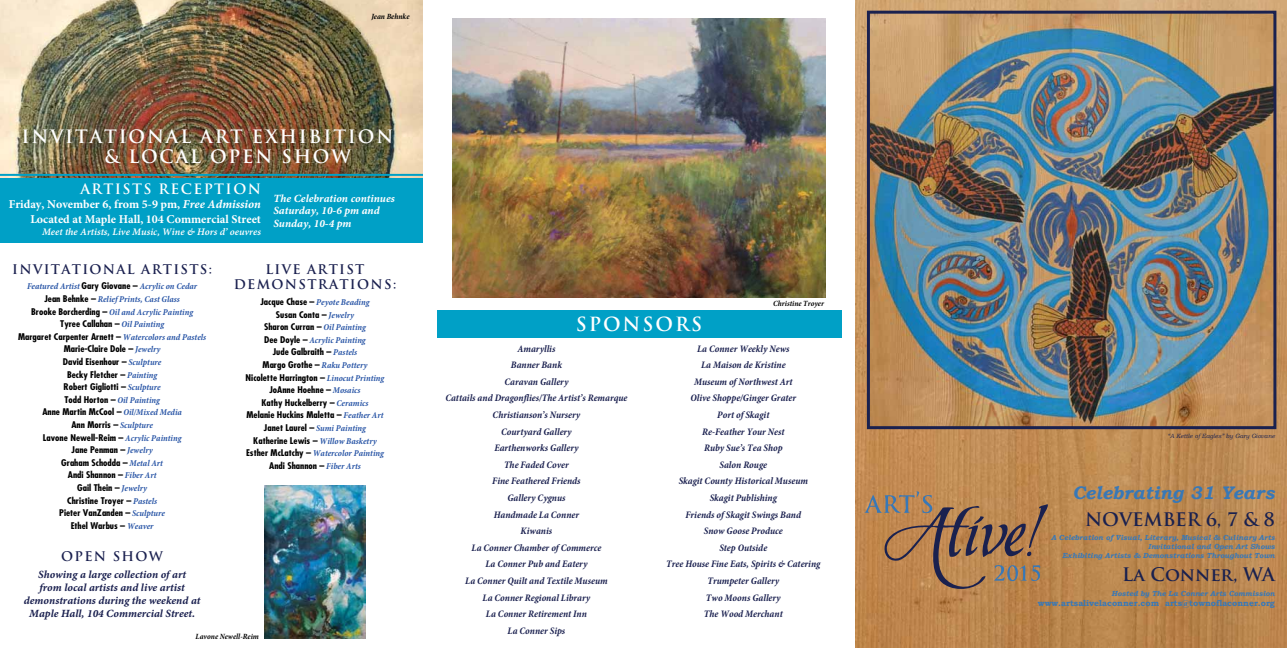
<style>
.page{position:relative;width:1287px;height:648px;background:#fff}
.page>*{position:absolute;margin:0;border:0;box-sizing:border-box;transform-origin:0 0}
.t1{font:700 19px "Trajan";letter-spacing:.1em;color:#fff}
.t2{font:700 18.2px "Trajan Pro";color:#1a214f}
.t3{font:italic 700 18.2px "Bookman Old Style";color:#3878b7}
.t4{font:700 18px/20px "Trajan";letter-spacing:.1em;color:#fff}
.t5{font:700 14px "Trajan";letter-spacing:.1em;color:#fff}
.t6{font:700 13px/15.6px "Trajan";letter-spacing:.1em;color:#1a204f;text-align:center}
.t7{font:700 12px/14.6px "Minion Pro";color:#fff;text-align:right}
.t8{font:11px/13px "Minion Pro Bold It Capt";color:#1a204f;text-align:center}
.t9{font:11px/12.6px "Minion Pro Bold It Capt";color:#fff}
.t10{font:italic 700 condensed 10px/16.6px "Minion Pro";color:#1a204f;text-align:center}
.t11{font:10px "Minion Pro Semibold It Capt";color:#fff}
.t12{font:700 condensed 9px/12.6px "Futura";color:#000;text-align:center;scale:1.1 1}
.t13{font:italic 700 condensed 9px/12.6px "Minion Pro";color:#2955a6;text-align:center}
.t14{font:700 8.5px "Bookman Old Style";color:#3878b7}
.t15{font:italic 700 condensed 8px "Minion Pro";color:#000}
.t16{font:italic 700 7.3px/8.7px "Bookman Old Style";color:#3878b7;text-align:right}
.t17{font:italic 6.1px "Bookman Old Style";color:#1a214f}
.s1{font-family:"Minion Pro Bold It Capt";font-weight:400}
.s2{font-family:"Futura";font-style:normal;color:#000}
.s3{font-family:"Minion Pro";font-style:italic;color:#2955a6}
</style>
<div class="page">
<img style="left:0;top:0;width:423px;height:179px">
<div style="left:0;top:179px;width:423px;height:64px;background:#00a0c6"></div>
<hr style="left:0;top:174px;width:423px;height:2px;background:#00a0c6">
<img style="left:855px;top:0;width:432px;height:648px">
<img style="left:871px;top:15px;width:401px;height:410px">
<div style="left:867px;top:11px;width:409px;height:418px;border:3px solid #1a214f"></div>
<svg style="left:864px;top:491px;width:184px;height:100px;background:#a87b51"></svg>
<div style="left:437px;top:311px;width:405px;height:27px;background:#00a0c6"></div>
<img style="left:453px;top:19px;width:372px;height:278px">
<img style="left:264px;top:485px;width:102px;height:154px">
<p class="t15" style="left:371px;top:11px;width:40px">Jean Behnke</p>
<h3 class="t4" style="left:105px;top:127px;width:290px;text-indent:-83px">INVITATIONAL ART EXHIBITION &amp; LOCAL OPEN SHOW</h3>
<h3 class="t5" style="left:80px;top:181px;width:182px">ARTISTS RECEPTION</h3>
<p class="t9" style="left:273px;top:192px;width:123px">The Celebration continues<br>Saturday, 10-6 pm and<br>Sunday, 10-4 pm</p>
<h3 class="t7" style="left:9px;top:198px;width:254px">Friday, November 6, from 5-9 pm, <span class="s1">Free Admission<br></span>Located at Maple Hall, 104 Commercial Street</h3>
<p class="t11" style="left:42px;top:226px;width:221px">Meet the Artists, Live Music, Wine &amp; Hors d’ oeuvres</p>
<h3 class="t6" style="left:12px;top:261px;width:201px">INVITATIONAL ARTISTS:</h3>
<p class="t13" style="left:27px;top:281px;width:172px">Featured Artist <span class="s2">Gary Giovane –</span> Acrylic on Cedar<br><span class="s2">Jean Behnke –</span> Relief Prints, Cast Glass<br><span class="s2">Brooke Borcherding –</span> Oil and Acrylic Painting</p>
<p class="t12" style="left:18px;top:318px;width:173px">Tyree Callahan – <span class="s3">Oil Painting<br></span>Margaret Carpenter Arnett – <span class="s3">Watercolors and Pastels<br></span>Marie-Claire Dole – <span class="s3">Jewelry<br></span>David Eisenhour – <span class="s3">Sculpture<br></span>Becky Fletcher – <span class="s3">Painting<br></span>Robert Gigliotti – <span class="s3">Sculpture<br></span>Todd Horton – <span class="s3">Oil Painting<br></span>Anne Martin McCool – <span class="s3">Oil/Mixed Media<br></span>Ann Morris – <span class="s3">Sculpture<br></span>Lavone Newell-Reim – <span class="s3">Acrylic Painting<br></span>Jane Penman – <span class="s3">Jewelry<br></span>Graham Schodda – <span class="s3">Metal Art<br></span>Andi Shannon – <span class="s3">Fiber Art<br></span>Gail Thein – <span class="s3">Jewelry<br></span>Christine Troyer – <span class="s3">Pastels<br></span>Pieter VanZanden – <span class="s3">Sculpture<br></span>Ethel Warbus – <span class="s3">Weaver</span></p>
<h3 class="t6" style="left:61px;top:549px;width:103px">OPEN SHOW</h3>
<p class="t8" style="left:24px;top:568px;width:178px">Showing a large collection of art<br>from local artists and live artist demonstrations during the weekend at Maple Hall, 104 Commercial Street.</p>
<h3 class="t6" style="left:234px;top:261px;width:164px">LIVE ARTIST<br>DEMONSTRATIONS:</h3>
<p class="t13" style="left:260px;top:296px;width:111px"><span class="s2">Jacque Chase –</span> Peyote Beading</p>
<p class="t12" style="left:264px;top:308px;width:94px">Susan Conta – <span class="s3">Jewelry<br></span>Sharon Curran – <span class="s3">Oil Painting</span></p>
<p class="t13" style="left:264px;top:334px;width:103px"><span class="s2">Dee Doyle –</span> Acrylic Painting</p>
<p class="t12" style="left:246px;top:346px;width:128px">Jude Galbraith – <span class="s3">Pastels<br></span>Margo Grothe – <span class="s3">Raku Pottery<br></span>Nicolette Harrington – <span class="s3">Linocut Printing<br></span>JoAnne Hoehne – <span class="s3">Mosaics<br></span>Kathy Huckelberry – <span class="s3">Ceramics<br></span>Melanie Huckins Maletta – <span class="s3">Feather Art<br></span>Janet Laurel – <span class="s3">Sumi Painting<br></span>Katherine Lewis – <span class="s3">Willow Basketry</span></p>
<p class="t13" style="left:246px;top:447px;width:139px"><span class="s2">Esther McLatchy –</span> Watercolor Painting</p>
<p class="t12" style="left:269px;top:459px;width:85px">Andi Shannon – <span class="s3">Fiber Arts</span></p>
<p class="t15" style="left:196px;top:632px;width:65px">Lavone Newell-Reim</p>
<h1 class="t1" style="left:576px;top:313px;width:128px">SPONSORS</h1>
<p class="t15" style="left:773px;top:299px;width:52px">Christine Troyer</p>
<p class="t10" style="left:445px;top:340px;width:184px">Amaryllis<br>Banner Bank<br>Caravan Gallery<br>Cattails and Dragonflies/The Artist’s Remarque<br>Christianson’s Nursery<br>Courtyard Gallery<br>Earthenworks Gallery<br>The Faded Cover<br>Fine Feathered Friends<br>Gallery Cygnus<br>Handmade La Conner<br>Kiwanis<br>La Conner Chamber of Commerce<br>La Conner Pub and Eatery<br>La Conner Quilt and Textile Museum<br>La Conner Regional Library<br>La Conner Retirement Inn<br>La Conner Sips</p>
<p class="t10" style="left:666px;top:340px;width:156px">La Conner Weekly News<br>La Maison de Kristine<br>Museum of Northwest Art<br>Olive Shoppe/Ginger Grater<br>Port of Skagit<br>Re-Feather Your Nest<br>Ruby Sue’s Tea Shop<br>Salon Rouge<br>Skagit County Historical Museum<br>Skagit Publishing<br>Friends of Skagit Swings Band<br>Snow Goose Produce<br>Step Outside<br>Tree House Fine Eats, Spirits &amp; Catering<br>Trumpeter Gallery<br>Two Moons Gallery<br>The Wood Merchant</p>
<p class="t17" style="left:1167px;top:432px;width:109px">“A Kettle of Eagles” by Gary Giovane</p>
<h2 class="t3" style="left:1072px;top:482px;width:203px">Celebrating 31 Years</h2>
<h2 class="t2" style="left:1085px;top:508px;width:191px">NOVEMBER 6, 7 &amp; 8</h2>
<p class="t16" style="left:1051px;top:533px;width:225px">A Celebration of Visual, Literary, Musical &amp; Culinary Arts<br>Invitational and Open Art Shows<br>Exhibiting Artists &amp; Demonstrations Throughout Town</p>
<h2 class="t2" style="left:1122px;top:563px;width:154px">La Conner, WA</h2>
<p class="t16" style="left:1112px;top:589px;width:165px">Hosted by The La Conner Arts Commission</p>
<p class="t14" style="left:1038px;top:598px;width:239px">www.artsalivelaconner.com arts@townoflaconner.org</p>
</div>
